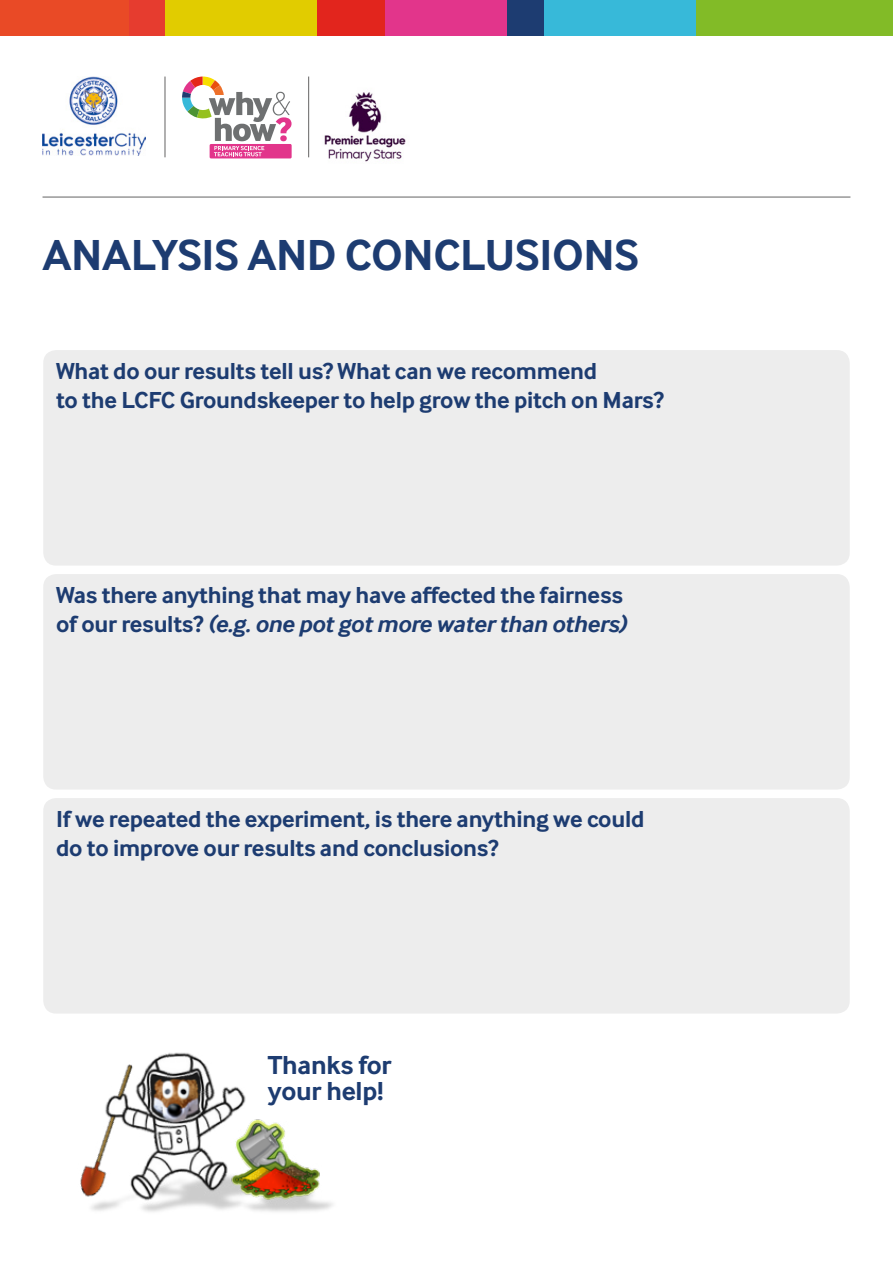
<style>
.page{position:relative;width:893px;height:1263px;background:#fff}
.page>*{position:absolute;margin:0;border:0;box-sizing:border-box;transform-origin:0 0}
.t1{font:700 45px "Inter Face";letter-spacing:-.01em;color:#1d3c71}
.t2{font:700 27px/25.5px "Inter Face";letter-spacing:-.01em;color:#1d3c71}
.t3{font:700 24px/28.8px "Inter Face";letter-spacing:-.01em;color:#1d3c71}
.s1{font-style:italic}
</style>
<div class="page">
<div style="left:764px;top:0;width:129px;height:36px;background:#82bb27"></div>
<div style="left:544px;top:0;width:152px;height:36px;background:#37b9d9"></div>
<div style="left:696px;top:0;width:68px;height:36px;background:#82bb27"></div>
<div style="left:385px;top:0;width:123px;height:36px;background:#e2358b"></div>
<div style="left:508px;top:0;width:36px;height:36px;background:#1d3c71"></div>
<div style="left:165px;top:0;width:152px;height:36px;background:#e1cc00"></div>
<div style="left:317px;top:0;width:68px;height:36px;background:#e2251d"></div>
<div style="left:0;top:0;width:129px;height:36px;background:#e94a26"></div>
<div style="left:129px;top:0;width:36px;height:36px;background:#e63c2f"></div>
<svg style="left:210px;top:144px;width:81px;height:14px"></svg>
<svg style="left:182px;top:77px;width:109px;height:79px"></svg>
<img style="left:43px;top:77px;width:103px;height:79px">
<img style="left:324px;top:92px;width:82px;height:70px">
<hr style="left:165px;top:77px;width:1px;height:80px;background:#646363">
<hr style="left:308px;top:77px;width:1px;height:80px;background:#646363">
<hr style="left:43px;top:197px;width:807px;height:1px;background:#646363">
<div style="left:43px;top:350px;width:807px;height:216px;background:#ededed;border-radius:13px"></div>
<div style="left:43px;top:574px;width:807px;height:215px;background:#ededed;border-radius:13px"></div>
<div style="left:43px;top:798px;width:807px;height:215px;background:#ededed;border-radius:13px"></div>
<img style="left:80px;top:1052px;width:253px;height:160px">
<h1 class="t1" style="left:43px;top:229px;width:598px">ANALYSIS AND CONCLUSIONS</h1>
<p class="t3" style="left:56px;top:356px;width:609px">What do our results tell us? What can we recommend<br>to the LCFC Groundskeeper to help grow the pitch on Mars?</p>
<p class="t3" style="left:56px;top:580px;width:572px">Was there anything that may have affected the fairness of our results? <span class="s1">(e.g. one pot got more water than others)</span></p>
<p class="t3" style="left:56px;top:804px;width:590px">If we repeated the experiment, is there anything we could do to improve our results and conclusions?</p>
<p class="t2" style="left:268px;top:1052px;width:125px">Thanks for your help!</p>
</div>
